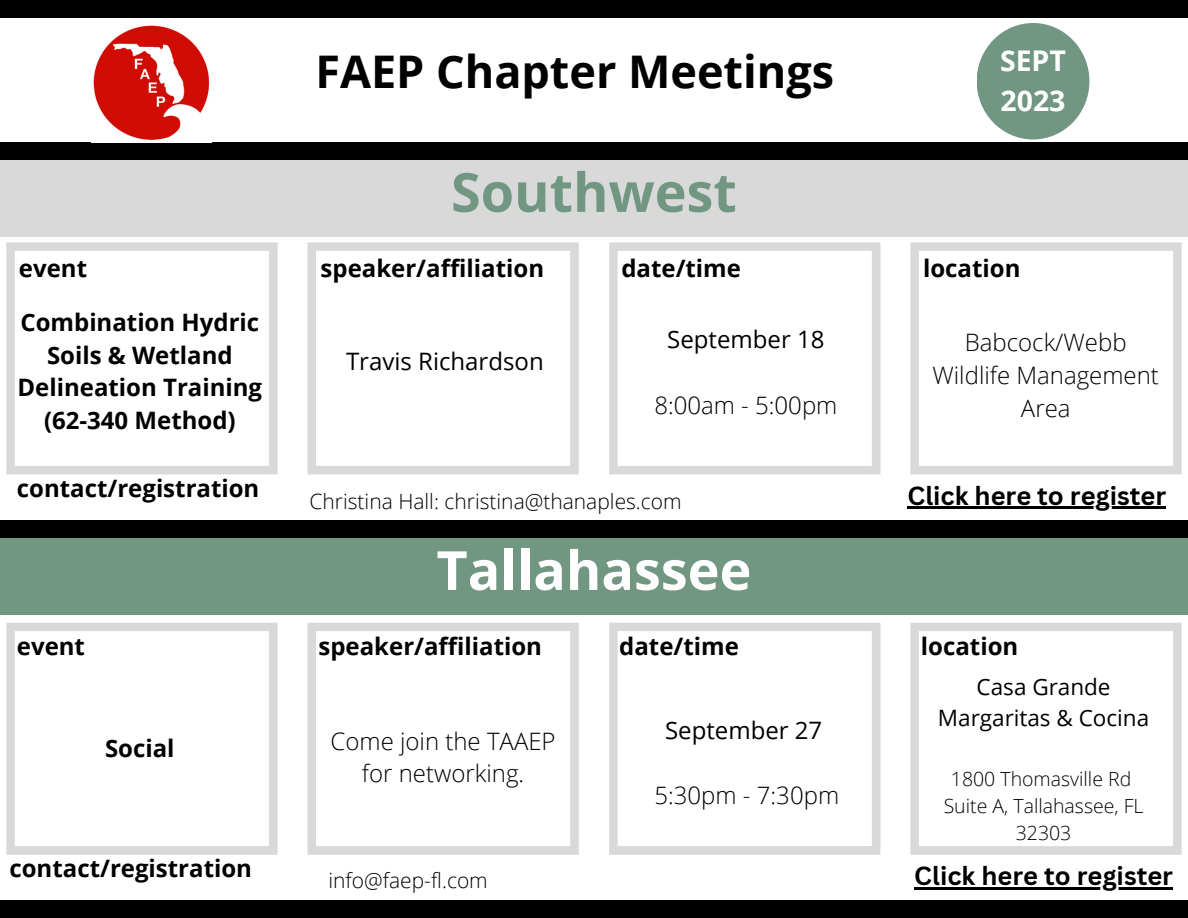
<style>
.page{position:relative;width:1188px;height:918px;background:#fff}
.page>*{position:absolute;margin:0;border:0;box-sizing:border-box;transform-origin:0 0}
.t1{font:700 54px "Open Sans";color:#fff}
.t2{font:700 54px "Open Sans";color:#719782}
.t3{font:700 45px "Open Sans";color:#000}
.t4{font:700 28.5px "Open Sans";color:#fff}
.t5{font:700 25.5px "Canva Sans";color:#000}
.t6{font:700 24px/32.7px "Open Sans";color:#000;text-align:center}
.t7{font:300 24px/32.7px "Open Sans";color:#000;text-align:center}
.t8{font:24px "Open Sans";color:#000}
.t9{font:22.5px/31.5px "Open Sans";color:#000;text-align:center}
.t10{font:300 21px "Open Sans";color:#000}
.t11{font:300 19.5px/27px "Open Sans";color:#000;text-align:center}
</style>
<div class="page">
<div style="left:0;top:160px;width:1188px;height:77px;background:#d9d9d9"></div>
<div style="left:0;top:143px;width:1188px;height:17px;background:#000"></div>
<img style="left:93px;top:25px;width:117px;height:115px">
<div style="left:977px;top:23px;width:112px;height:116px;background:#719782;border-radius:50%"></div>
<div style="left:0;top:0;width:1188px;height:17px;background:#000"></div>
<div style="left:0;top:538px;width:1188px;height:77px;background:#719782"></div>
<div style="left:0;top:521px;width:1188px;height:17px;background:#000"></div>
<div style="left:0;top:901px;width:1188px;height:17px;background:#000"></div>
<svg style="left:6px;top:242px;width:272px;height:232px"></svg>
<svg style="left:308px;top:242px;width:271px;height:232px"></svg>
<svg style="left:609px;top:242px;width:271px;height:232px"></svg>
<svg style="left:910px;top:242px;width:272px;height:232px"></svg>
<svg style="left:6px;top:623px;width:272px;height:232px"></svg>
<svg style="left:308px;top:623px;width:271px;height:232px"></svg>
<svg style="left:609px;top:623px;width:271px;height:232px"></svg>
<svg style="left:910px;top:623px;width:272px;height:232px"></svg>
<hr style="left:908px;top:507px;width:258px;height:2px;background:#000">
<hr style="left:914px;top:887px;width:259px;height:2px;background:#000">
<p class="t3" style="left:315px;top:40px;width:520px">FAEP Chapter Meetings</p>
<p class="t2" style="left:451px;top:154px;width:287px">Southwest</p>
<p class="t4" style="left:1000px;top:41px;width:68px">SEPT</p>
<p class="t4" style="left:1001px;top:80px;width:67px">2023</p>
<p class="t6" style="left:19px;top:251px;width:70px">event</p>
<p class="t6" style="left:321px;top:251px;width:225px">speaker/affiliation</p>
<p class="t6" style="left:621px;top:251px;width:121px">date/time</p>
<p class="t6" style="left:923px;top:251px;width:99px">location</p>
<p class="t6" style="left:18px;top:305px;width:246px">Combination Hydric<br>Soils &amp; Wetland<br>Delineation Training (62-340 Method)</p>
<p class="t6" style="left:17px;top:471px;width:244px">contact/registration</p>
<p class="t8" style="left:346px;top:345px;width:199px">Travis Richardson</p>
<p class="t8" style="left:667px;top:323px;width:159px">September 18</p>
<p class="t7" style="left:654px;top:388px;width:185px">8:00am - 5:00pm</p>
<p class="t10" style="left:310px;top:486px;width:374px">Christina Hall: christina@thanaples.com</p>
<p class="t1" style="left:436px;top:532px;width:316px">Tallahassee</p>
<p class="t7" style="left:932px;top:326px;width:228px">Babcock/Webb<br>Wildlife Management<br>Area</p>
<p class="t5" style="left:908px;top:477px;width:260px">Click here to register</p>
<p class="t6" style="left:17px;top:629px;width:70px">event</p>
<p class="t6" style="left:318px;top:629px;width:225px">speaker/affiliation</p>
<p class="t6" style="left:619px;top:629px;width:121px">date/time</p>
<p class="t6" style="left:921px;top:629px;width:99px">location</p>
<p class="t6" style="left:105px;top:731px;width:71px">Social</p>
<p class="t6" style="left:9px;top:851px;width:244px">contact/registration</p>
<p class="t7" style="left:331px;top:724px;width:227px">Come join the TAAEP for networking.</p>
<p class="t10" style="left:329px;top:866px;width:161px">info@faep-fl.com</p>
<p class="t8" style="left:665px;top:713px;width:159px">September 27</p>
<p class="t7" style="left:654px;top:778px;width:186px">5:30pm - 7:30pm</p>
<p class="t9" style="left:938px;top:670px;width:213px">Casa Grande<br>Margaritas &amp; Cocina</p>
<p class="t11" style="left:951px;top:765px;width:182px">1800 Thomasville Rd</p>
<p class="t11" style="left:944px;top:792px;width:201px">Suite A, Tallahassee, FL<br>32303</p>
<p class="t5" style="left:914px;top:858px;width:260px">Click here to register</p>
</div>
